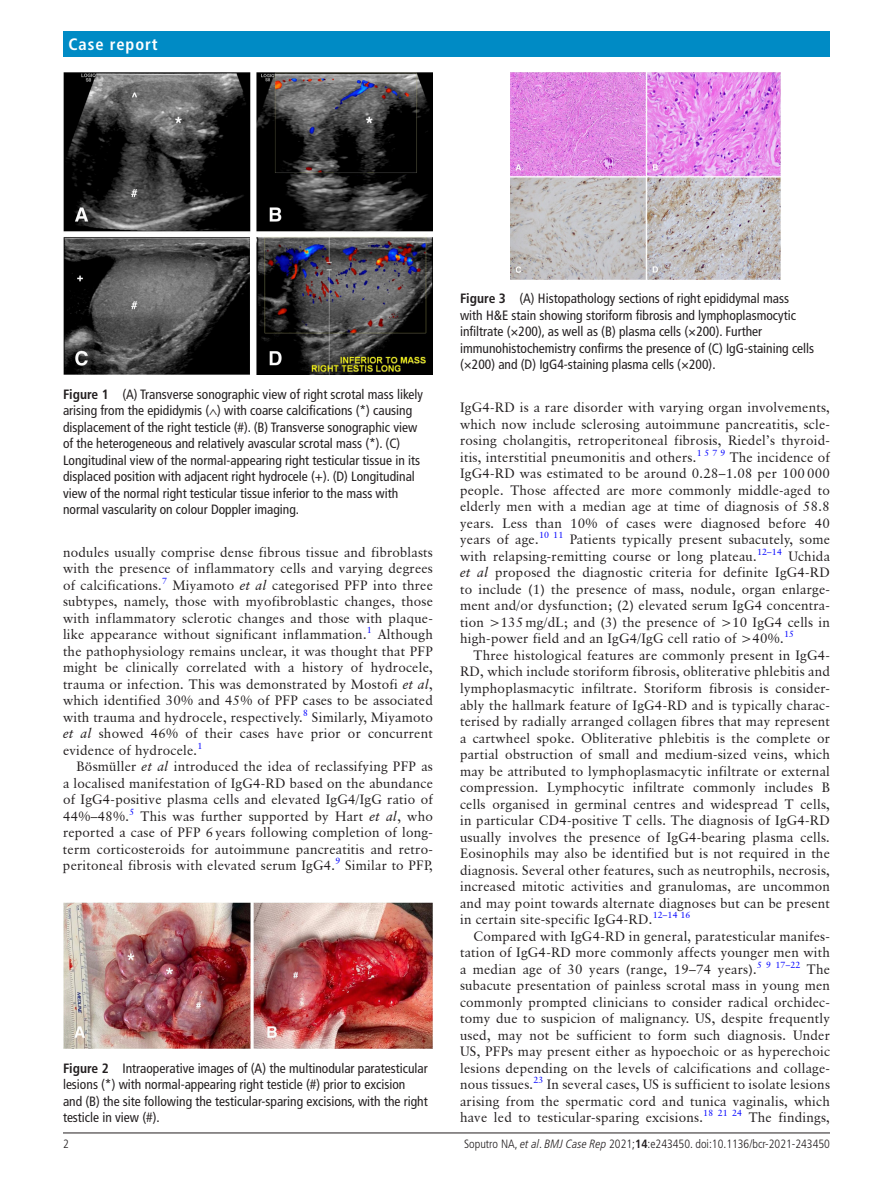
<style>
.page{position:relative;width:893px;height:1191px;background:#fff}
.page>*{position:absolute;margin:0;border:0;box-sizing:border-box;transform-origin:0 0}
.t1{font:700 condensed 16.5px "Frutiger LT Pro";letter-spacing:.055em;color:#fff}
.t2{font:13.5px/16.5px "Classical Garamond BT";letter-spacing:.015em;color:#231f20;text-align:justify}
.t3{font:condensed 13.5px/16.5px "Frutiger LT Pro";color:#231f20}
.t4{font:300 condensed 12px "Frutiger LT Pro";color:#231f20}
.s1{font-weight:700}
.s2{font-style:italic}
</style>
<div class="page">
<hr style="left:63px;top:1132px;width:767px;height:1px;background:#231f20">
<div style="left:63px;top:31px;width:767px;height:25px;background:#008bc5"></div>
<img style="left:63px;top:72px;width:370px;height:303px">
<img style="left:63px;top:902px;width:370px;height:146px">
<img style="left:510px;top:72px;width:270px;height:207px">
<p class="t1" style="left:69px;top:34px;width:91px">Case report</p>
<p class="t3" style="left:63px;top:386px;width:362px"><span class="s1">Figure 1</span> (A) Transverse sonographic view of right scrotal mass likely arising from the epididymis (∧) with coarse calcifications (*) causing displacement of the right testicle (#). (B) Transverse sonographic view of the heterogeneous and relatively avascular scrotal mass (*). (C)<br>Longitudinal view of the normal-appearing right testicular tissue in its displaced position with adjacent right hydrocele (+). (D) Longitudinal view of the normal right testicular tissue inferior to the mass with normal vascularity on colour Doppler imaging.</p>
<p class="t2" style="left:63px;top:543px;width:371px">nodules usually comprise dense fibrous tissue and fibroblasts with the presence of inflammatory cells and varying degrees of calcifications.<sup>7</sup> Miyamoto <span class="s2">et al</span> categorised PFP into three subtypes, namely, those with myofibroblastic changes, those with inflammatory sclerotic changes and those with plaque&shy;like appearance without significant inflammation.<sup>1</sup> Although the pathophysiology remains unclear, it was thought that PFP might be clinically correlated with a history of hydrocele, trauma or infection. This was demonstrated by Mostofi <span class="s2">et al</span>, which identified 30% and 45% of PFP cases to be associated with trauma and hydrocele, respectively.<sup>8</sup> Similarly, Miyamoto <span class="s2">et al</span> showed 46% of their cases have prior or concurrent evidence of hydrocele.<sup>1</sup></p>
<p class="t2" style="left:63px;top:758px;width:371px;text-indent:14px">Bösmüller <span class="s2">et al</span> introduced the idea of reclassifying PFP as a localised manifestation of IgG4-RD based on the abundance of IgG4-positive plasma cells and elevated IgG4/IgG ratio of 44%–48%.<sup>5</sup> This was further supported by Hart <span class="s2">et al</span>, who reported a case of PFP 6 years following completion of long&shy;term corticosteroids for autoimmune pancreatitis and retro&shy;peritoneal fibrosis with elevated serum IgG4.<sup>9</sup> Similar to PFP,</p>
<p class="t3" style="left:63px;top:1059px;width:366px"><span class="s1">Figure 2</span> Intraoperative images of (A) the multinodular paratesticular lesions (*) with normal-appearing right testicle (#) prior to excision and (B) the site following the testicular-sparing excisions, with the right testicle in view (#).</p>
<p class="t3" style="left:460px;top:290px;width:356px"><span class="s1">Figure 3</span> (A) Histopathology sections of right epididymal mass with H&amp;E stain showing storiform fibrosis and lymphoplasmocytic infiltrate (×200), as well as (B) plasma cells (×200). Further immunohistochemistry confirms the presence of (C) IgG-staining cells (×200) and (D) IgG4-staining plasma cells (×200).</p>
<p class="t2" style="left:460px;top:399px;width:371px">IgG4-RD is a rare disorder with varying organ involvements, which now include sclerosing autoimmune pancreatitis, scle&shy;rosing cholangitis, retroperitoneal fibrosis, Riedel’s thyroid&shy;itis, interstitial pneumonitis and others.<sup>1</sup> <sup>5</sup> <sup>7</sup> <sup>9</sup> The incidence of IgG4-RD was estimated to be around 0.28–1.08 per 100 000 people. Those affected are more commonly middle-aged to elderly men with a median age at time of diagnosis of 58.8 years. Less than 10% of cases were diagnosed before 40 years of age.<sup>10</sup> <sup>11</sup></p>
<p class="t2" style="left:460px;top:531px;width:371px;text-indent:110px">Patients typically present subacutely, some with relapsing-remitting course or long plateau.<sup>12–14</sup></p>
<p class="t2" style="left:460px;top:548px;width:371px;text-indent:328px">Uchida <span class="s2">et al</span> proposed the diagnostic criteria for definite IgG4-RD to include (1) the presence of mass, nodule, organ enlarge&shy;ment and/or dysfunction; (2) elevated serum IgG4 concentra&shy;tion &gt;135 mg/dL; and (3) the presence of &gt;10 IgG4 cells in high-power field and an IgG4/IgG cell ratio of &gt;40%.<sup>15</sup></p>
<p class="t2" style="left:460px;top:647px;width:371px;text-indent:14px">Three histological features are commonly present in IgG4- RD, which include storiform fibrosis, obliterative phlebitis and lymphoplasmacytic infiltrate. Storiform fibrosis is consider&shy;ably the hallmark feature of IgG4-RD and is typically charac&shy;terised by radially arranged collagen fibres that may represent a cartwheel spoke. Obliterative phlebitis is the complete or partial obstruction of small and medium-sized veins, which may be attributed to lymphoplasmacytic infiltrate or external compression. Lymphocytic infiltrate commonly includes B cells organised in germinal centres and widespread T cells, in particular CD4-positive T cells. The diagnosis of IgG4-RD usually involves the presence of IgG4-bearing plasma cells.<br>Eosinophils may also be identified but is not required in the diagnosis. Several other features, such as neutrophils, necrosis, increased mitotic activities and granulomas, are uncommon and may point towards alternate diagnoses but can be present in certain site-specific IgG4-RD.<sup>12–14</sup> <sup>16</sup></p>
<p class="t2" style="left:460px;top:927px;width:371px;text-indent:14px">Compared with IgG4-RD in general, paratesticular manifes&shy;tation of IgG4-RD more commonly affects younger men with a median age of 30 years (range, 19–74 years).<sup>5</sup> <sup>9</sup> <sup>17–22</sup></p>
<p class="t2" style="left:460px;top:960px;width:371px;text-indent:347px">The subacute presentation of painless scrotal mass in young men commonly prompted clinicians to consider radical orchidec&shy;tomy due to suspicion of malignancy. US, despite frequently used, may not be sufficient to form such diagnosis. Under US, PFPs may present either as hypoechoic or as hyperechoic lesions depending on the levels of calcifications and collage&shy;nous tissues.<sup>23</sup> In several cases, US is sufficient to isolate lesions arising from the spermatic cord and tunica vaginalis, which have led to testicular-sparing excisions.<sup>18</sup> <sup>21</sup> <sup>24</sup></p>
<p class="t2" style="left:749px;top:1109px;width:83px">The findings,</p>
<p class="t4" style="left:63px;top:1136px;width:7px">2</p>
<p class="t4" style="left:464px;top:1136px;width:367px">Soputro NA, <span class="s2">et al</span>. <span class="s2">BMJ Case Rep</span> 2021;<span class="s1">14</span>:e243450. doi:10.1136/bcr-2021-243450</p>
</div>
